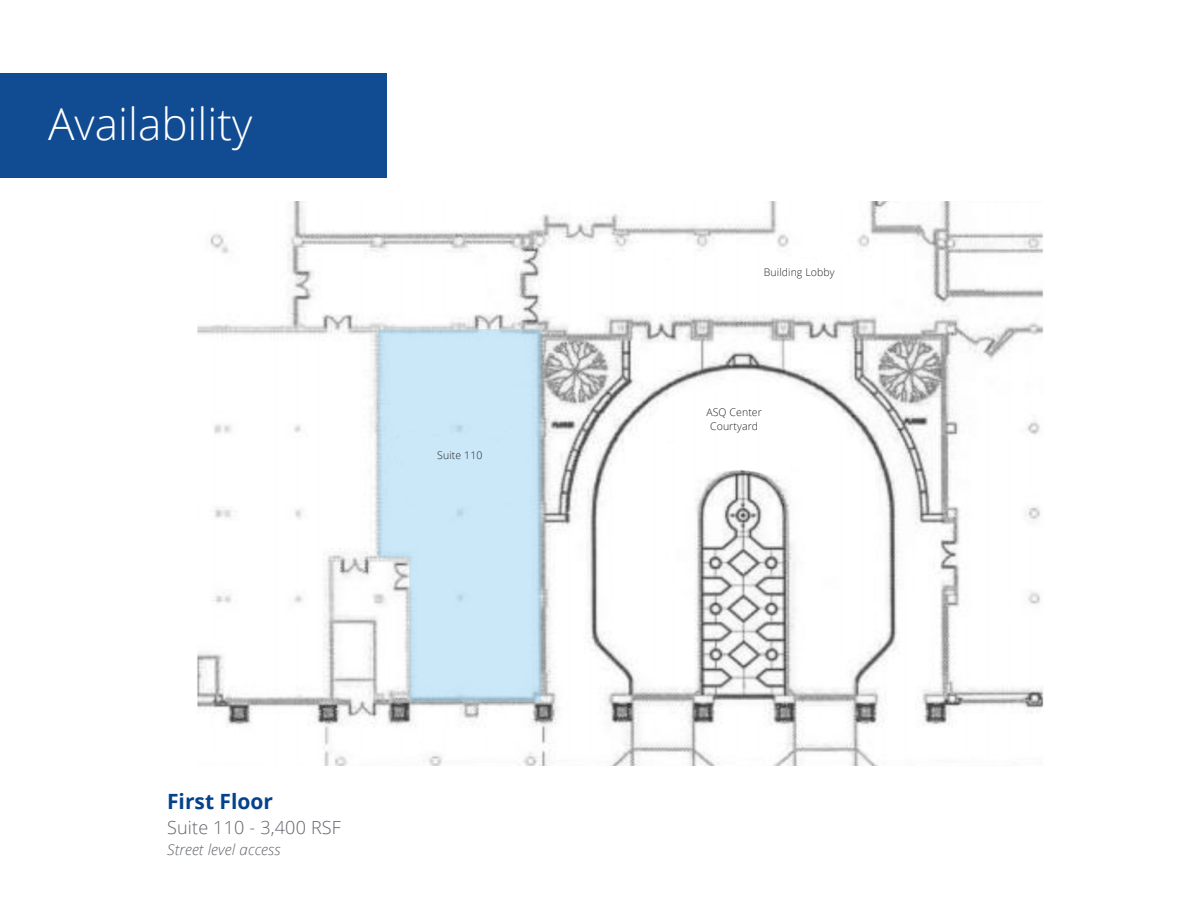
<style>
.page{position:relative;width:1188px;height:918px;background:#fff}
.page>*{position:absolute;margin:0;border:0;box-sizing:border-box;transform-origin:0 0}
.t1{font:300 44.1px "Open Sans";color:#fff}
.t2{font:700 21px "Open Sans";color:#05428c}
.t3{font:300 18px "Open Sans";letter-spacing:.01em;color:#5f6369}
.t4{font:italic 300 15px "Open Sans";letter-spacing:.01em;color:#5f6369}
.t5{font:300 10.5px "Open Sans";letter-spacing:.01em;color:#231f20}
</style>
<div class="page">
<img style="left:197px;top:202px;width:847px;height:563px">
<div style="left:0;top:74px;width:387px;height:104px;background:#114b91"></div>
<svg style="left:378px;top:328px;width:163px;height:374px;background:#cae6f5"></svg>
<p class="t1" style="left:48px;top:94px;width:206px">Availability</p>
<p class="t5" style="left:437px;top:448px;width:47px">Suite 110</p>
<p class="t2" style="left:167px;top:787px;width:107px">First Floor</p>
<p class="t3" style="left:167px;top:815px;width:175px">Suite 110 - 3,400 RSF</p>
<p class="t4" style="left:167px;top:839px;width:115px">Street level access</p>
<p class="t5" style="left:764px;top:265px;width:72px">Building Lobby</p>
<p class="t5" style="left:706px;top:405px;width:57px">ASQ Center</p>
<p class="t5" style="left:710px;top:419px;width:50px">Courtyard</p>
</div>
